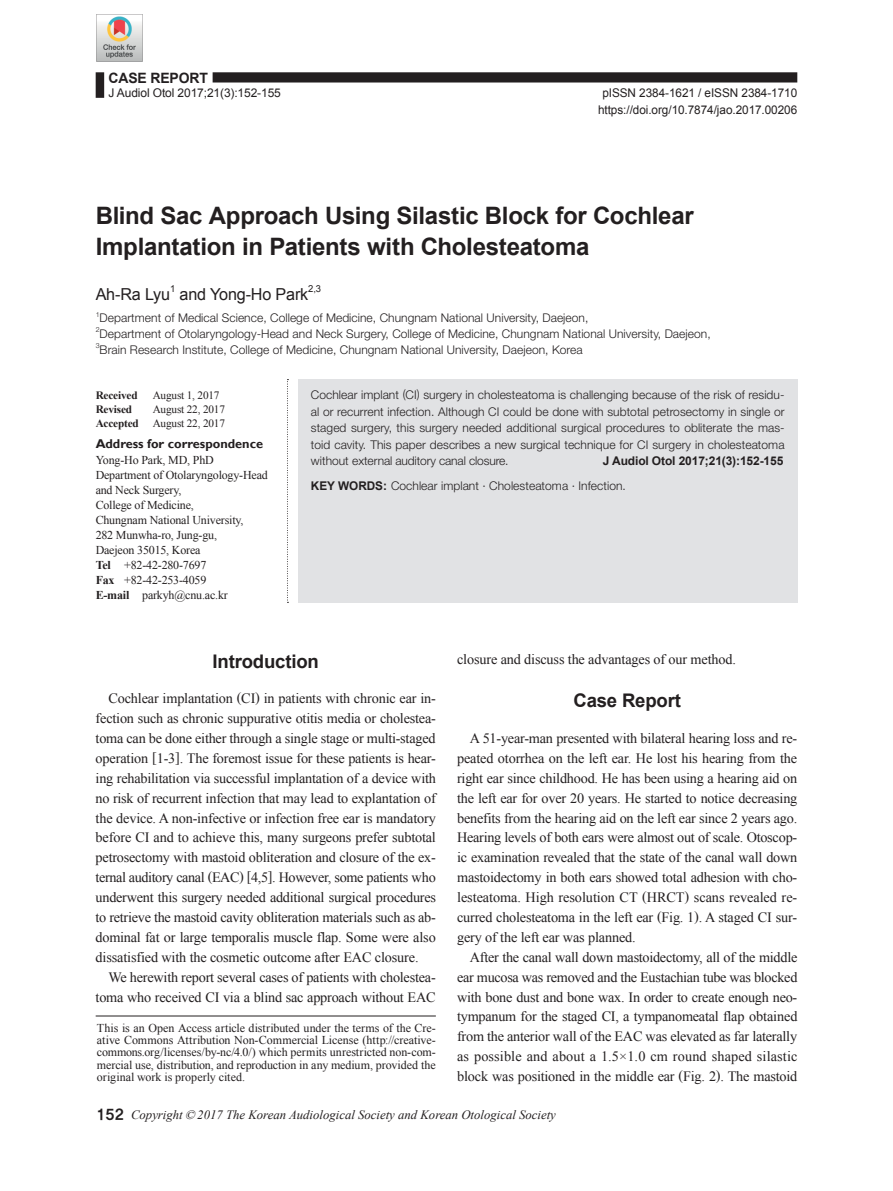
<style>
.page{position:relative;width:893px;height:1191px;background:#fff}
.page>*{position:absolute;margin:0;border:0;box-sizing:border-box;transform-origin:0 0}
.t1{font:700 24px/31.5px "Arial";letter-spacing:-.01em;color:#231f20}
.t2{font:700 18.75px "Arial";letter-spacing:-.01em;color:#231f20}
.t3{font:16.5px "Arial";letter-spacing:-.01em;color:#231f20}
.t4{font:14.25px/20px "Times New Roman";letter-spacing:-.015em;color:#231f20;text-align:justify}
.t5{font:700 14.25px "Arial";letter-spacing:-.01em;color:#231f20}
.t6{font:italic 12.75px "Times New Roman";color:#231f20}
.t7{font:700 12.75px "Gill Sans";color:#231f20}
.t8{font:300 12px/16.5px "Helvetica Neue LT Std";letter-spacing:.005em;color:#231f20;text-align:justify}
.t9{font:12px/15px "Times New Roman";letter-spacing:-.015em;color:#231f20}
.t10{font:12px/16.5px "Arial";letter-spacing:-.005em;color:#231f20;text-align:center}
.t11{font:700 12px "Arial";letter-spacing:-.01em;color:#231f20}
.t12{font:11.25px/13.8px "Times New Roman";letter-spacing:-.015em;color:#231f20;text-align:right}
.t13{font:700 11.25px "Times New Roman";letter-spacing:-.015em;color:#231f20}
.t14{font:9.6px "Arial";color:#231f20}
.t15{font:300 7.05px "Helvetica Neue LT Std";color:#231f20}
.s1{font-weight:700}
.s2{font-family:"Arial";font-weight:700}
.s3{color:#e1e2e4}
.s4{font-family:"Korean GD";font-weight:800;font-style:normal;font-size:15px}
</style>
<div class="page">
<div style="left:213px;top:72px;width:584px;height:10px;background:#231f20"></div>
<div style="left:96px;top:72px;width:8px;height:26px;background:#231f20"></div>
<div style="left:298px;top:379px;width:499px;height:223px;background:#e1e2e4"></div>
<svg style="left:287px;top:379px;width:1px;height:224px"></svg>
<hr style="left:96px;top:1015px;width:340px;height:1px;background:#231f20">
<img style="left:96px;top:14px;width:47px;height:47px">
<p class="t5" style="left:109px;top:68px;width:101px">CASE REPORT</p>
<p class="t10" style="left:109px;top:85px;width:174px">J Audiol Otol 2017;21(3):152-155</p>
<p class="t10" style="left:598px;top:85px;width:201px">pISSN 2384-1621 / eISSN 2384-1710 https://doi.org/10.7874/jao.2017.00206</p>
<h1 class="t1" style="left:96px;top:200px;width:600px">Blind Sac Approach Using Silastic Block for Cochlear<br>Implantation in Patients with Cholesteatoma</h1>
<p class="t3" style="left:96px;top:284px;width:76px">Ah-Ra Lyu</p>
<p class="t14" style="left:170px;top:283px;width:7px">1</p>
<p class="t3" style="left:179px;top:284px;width:130px">and Yong-Ho Park</p>
<p class="t14" style="left:308px;top:283px;width:14px">2,3</p>
<p class="t15" style="left:96px;top:310px;width:5px">1</p>
<p class="t8" style="left:100px;top:309px;width:490px">Department of Medical Science, College of Medicine, Chungnam National University, Daejeon,</p>
<p class="t15" style="left:96px;top:325px;width:5px">2</p>
<p class="t8" style="left:100px;top:325px;width:613px">Department of Otolaryngology-Head and Neck Surgery, College of Medicine, Chungnam National University, Daejeon,</p>
<p class="t15" style="left:96px;top:341px;width:5px">3</p>
<p class="t8" style="left:100px;top:341px;width:485px">Brain Research Institute, College of Medicine, Chungnam National University, Daejeon, Korea</p>
<p class="t13" style="left:96px;top:388px;width:43px">Received</p>
<p class="t12" style="left:153px;top:388px;width:68px">August 1, 2017</p>
<p class="t13" style="left:96px;top:401px;width:38px">Revised</p>
<p class="t8" style="left:311px;top:386px;width:475px">Cochlear implant (CI) surgery in cholesteatoma is challenging because of the risk of residu&shy;al or recurrent infection. Although CI could be done with subtotal petrosectomy in single or staged surgery, this surgery needed additional surgical procedures to obliterate the mas&shy;toid cavity. This paper describes a new surgical technique for CI surgery in cholesteatoma without external auditory canal closure.</p>
<p class="t12" style="left:96px;top:402px;width:131px">August 22, 2017<br><span class="s1">Accepted</span> August 22, 2017</p>
<p class="t7" style="left:96px;top:436px;width:169px">Address for correspondence</p>
<p class="t9" style="left:96px;top:452px;width:174px">Yong-Ho Park, MD, PhD<br>Department of Otolaryngology-Head and Neck Surgery,<br>College of Medicine,<br>Chungnam National University,<br>282 Munwha-ro, Jung-gu,<br>Daejeon 35015, Korea<br><span class="s1">Tel</span> +82-42-280-7697<br><span class="s1">Fax</span> +82-42-253-4059<br><span class="s1">E-mail</span> parkyh@cnu.ac.kr</p>
<p class="t11" style="left:603px;top:453px;width:182px">J Audiol Otol 2017;21(3):152-155</p>
<p class="t8" style="left:311px;top:477px;width:317px"><span class="s2">KEY WORDS:</span><span class="s3">0</span>Cochlear implant · Cholesteatoma · Infection.</p>
<h2 class="t2" style="left:213px;top:649px;width:108px">Introduction</h2>
<p class="t4" style="left:96px;top:688px;width:342px;text-indent:13px">Cochlear implantation (CI) in patients with chronic ear in&shy;fection such as chronic suppurative otitis media or cholestea&shy;toma can be done either through a single stage or multi-staged operation [1-3]. The foremost issue for these patients is hear&shy;ing rehabilitation via successful implantation of a device with no risk of recurrent infection that may lead to explantation of the device. A non-infective or infection free ear is mandatory before CI and to achieve this, many surgeons prefer subtotal petrosectomy with mastoid obliteration and closure of the ex&shy;ternal auditory canal (EAC) [4,5]. However, some patients who underwent this surgery needed additional surgical procedures to retrieve the mastoid cavity obliteration materials such as ab&shy;dominal fat or large temporalis muscle flap. Some were also dissatisfied with the cosmetic outcome after EAC closure.</p>
<p class="t4" style="left:96px;top:966px;width:342px;text-align:right">We herewith report several cases of patients with cholestea&shy;toma who received CI via a blind sac approach without EAC</p>
<p class="t9" style="left:97px;top:1022px;width:340px;line-height:12px;text-align:justify">This is an Open Access article distributed under the terms of the Cre&shy;ative Commons Attribution Non-Commercial License (http://creative&shy;commons.org/licenses/by-nc/4.0/) which permits unrestricted non-com&shy;mercial use, distribution, and reproduction in any medium, provided the original work is properly cited.</p>
<p class="t4" style="left:457px;top:648px;width:280px">closure and discuss the advantages of our method.</p>
<h2 class="t2" style="left:573px;top:688px;width:109px">Case Report</h2>
<p class="t4" style="left:457px;top:728px;width:342px;text-indent:13px">A 51-year-man presented with bilateral hearing loss and re&shy;peated otorrhea on the left ear. He lost his hearing from the right ear since childhood. He has been using a hearing aid on the left ear for over 20 years. He started to notice decreasing benefits from the hearing aid on the left ear since 2 years ago.<br>Hearing levels of both ears were almost out of scale. Otoscop&shy;ic examination revealed that the state of the canal wall down mastoidectomy in both ears showed total adhesion with cho&shy;lesteatoma. High resolution CT (HRCT) scans revealed re&shy;curred cholesteatoma in the left ear (Fig. 1). A staged CI sur&shy;gery of the left ear was planned.</p>
<p class="t4" style="left:457px;top:946px;width:342px;text-indent:13px">After the canal wall down mastoidectomy, all of the middle ear mucosa was removed and the Eustachian tube was blocked with bone dust and bone wax. In order to create enough neo&shy;tympanum for the staged CI, a tympanomeatal flap obtained from the anterior wall of the EAC was elevated as far laterally as possible and about a 1.5×1.0 cm round shaped silastic block was positioned in the middle ear (Fig. 2). The mastoid</p>
<p class="t6" style="left:96px;top:1106px;width:462px"><span class="s4">152</span> Copyright © 2017 The Korean Audiological Society and Korean Otological Society</p>
</div>
